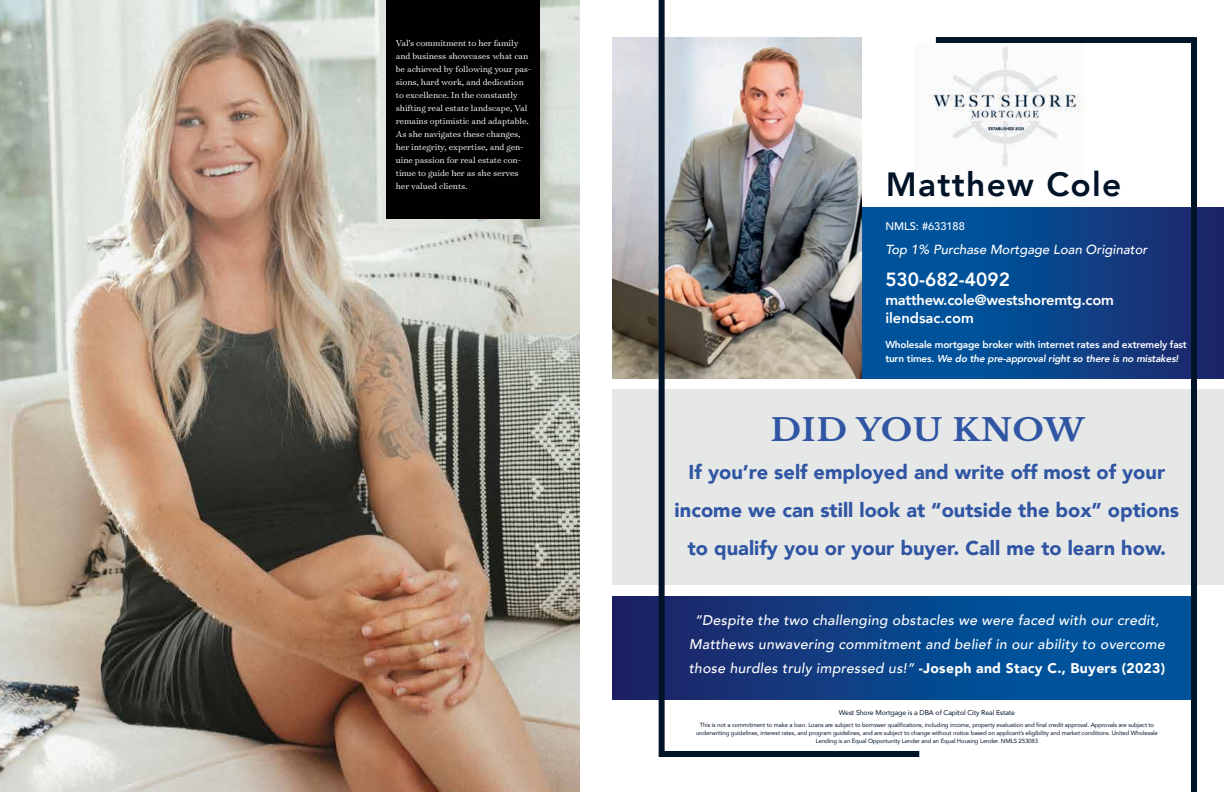
<style>
.page{position:relative;width:1224px;height:792px;background:#fff}
.page>*{position:absolute;margin:0;border:0;box-sizing:border-box;transform-origin:0 0}
.t1{font:800 33.5px "Avenir";letter-spacing:.04em;color:#001327}
.t2{font:700 31px "Libre Baskerville";letter-spacing:.01em;color:#2f55a3;scale:1.08 1}
.t3{font:900 20px/38px "Avenir";color:#2f55a3;text-align:center}
.t4{font:800 19px "Avenir";color:#fff}
.t5{font:800 14.7px/18.3px "Avenir";letter-spacing:-.015em;color:#fff}
.t6{font:italic 500 14px/24px "Avenir";letter-spacing:.02em;color:#fff;text-align:center}
.t7{font:italic 500 13.1px "Avenir";color:#fff}
.t8{font:500 11px "Avenir";color:#fff}
.t9{font:800 10px/14.8px "Avenir";letter-spacing:-.015em;color:#fff}
.t10{font:300 9.8px/13px "Surveyor Text";letter-spacing:-.01em;color:#fff}
.t11{font:7px "Avenir";letter-spacing:-.015em;color:#001327}
.t12{font:6px/8px "Avenir";letter-spacing:-.015em;color:#001327;text-align:center}
.s1{font-style:italic}
.s2{font-weight:900;font-style:normal}
</style>
<div class="page">
<img style="left:0;top:0;width:580px;height:792px">
<div style="left:386px;top:0;width:154px;height:219px;background:#020000"></div>
<div style="left:612px;top:390px;width:612px;height:195px;background:#e6e7e7"></div>
<img style="left:929px;top:42px;width:156px;height:125px">
<div style="left:612px;top:596px;width:581px;height:103px;background:linear-gradient(to right,#1e2568,#005ea7)"></div>
<div style="left:862px;top:208px;width:362px;height:171px;background:linear-gradient(to right,#005da6,#1c2a6d)"></div>
<img style="left:612px;top:37px;width:250px;height:342px">
<div style="left:1191px;top:37px;width:6px;height:755px;background:#001327"></div>
<div style="left:936px;top:37px;width:258px;height:6px;background:#001327"></div>
<div style="left:662px;top:751px;width:257px;height:6px;background:#001327"></div>
<div style="left:659px;top:0;width:6px;height:757px;background:#001327"></div>
<p class="t10" style="left:396px;top:36px;width:137px">Val’s commitment to her family and business showcases what can be achieved by following your pas&shy;sions, hard work, and dedication to excellence. In the constantly shifting real estate landscape, Val remains optimistic and adaptable.<br>As she navigates these changes, her integrity, expertise, and gen&shy;uine passion for real estate con&shy;tinue to guide her as she serves her valued clients.</p>
<h1 class="t1" style="left:886px;top:154px;width:237px">Matthew Cole</h1>
<h3 class="t8" style="left:885px;top:217px;width:81px">NMLS: #633188</h3>
<h3 class="t7" style="left:885px;top:241px;width:264px">Top 1% Purchase Mortgage Loan Originator</h3>
<h3 class="t4" style="left:885px;top:262px;width:126px">530-682-4092</h3>
<h3 class="t5" style="left:885px;top:289px;width:230px">matthew.cole@westshoremtg.com ilendsac.com</h3>
<h3 class="t9" style="left:885px;top:336px;width:303px">Wholesale mortgage broker with internet rates and extremely fast turn times. <span class="s1">We do the pre-approval right so there is no mistakes!</span></h3>
<h2 class="t2" style="left:770px;top:411px;width:293px">DID YOU KNOW</h2>
<h3 class="t3" style="left:675px;top:453px;width:506px">If you’re self employed and write off most of your income we can still look at “outside the box” options to qualify you or your buyer. Call me to learn how.</h3>
<h3 class="t6" style="left:689px;top:609px;width:478px">“Despite the two challenging obstacles we were faced with our credit,<br>Matthews unwavering commitment and belief in our ability to overcome those hurdles truly impressed us!” <span class="s2">-Joseph and Stacy C., Buyers (2023)</span></h3>
<p class="t11" style="left:839px;top:707px;width:178px">West Shore Mortgage is a DBA of Capitol City Real Estate</p>
<p class="t12" style="left:696px;top:720px;width:463px">This is not a commitment to make a loan. Loans are subject to borrower qualifications, including income, property evaluation and final credit approval. Approvals are subject to underwriting guidelines, interest rates, and program guidelines, and are subject to change without notice based on applicant’s eligibility and market conditions. United Wholesale<br>Lending is an Equal Opportunity Lender and an Equal Housing Lender. NMLS 253083</p>
</div>
